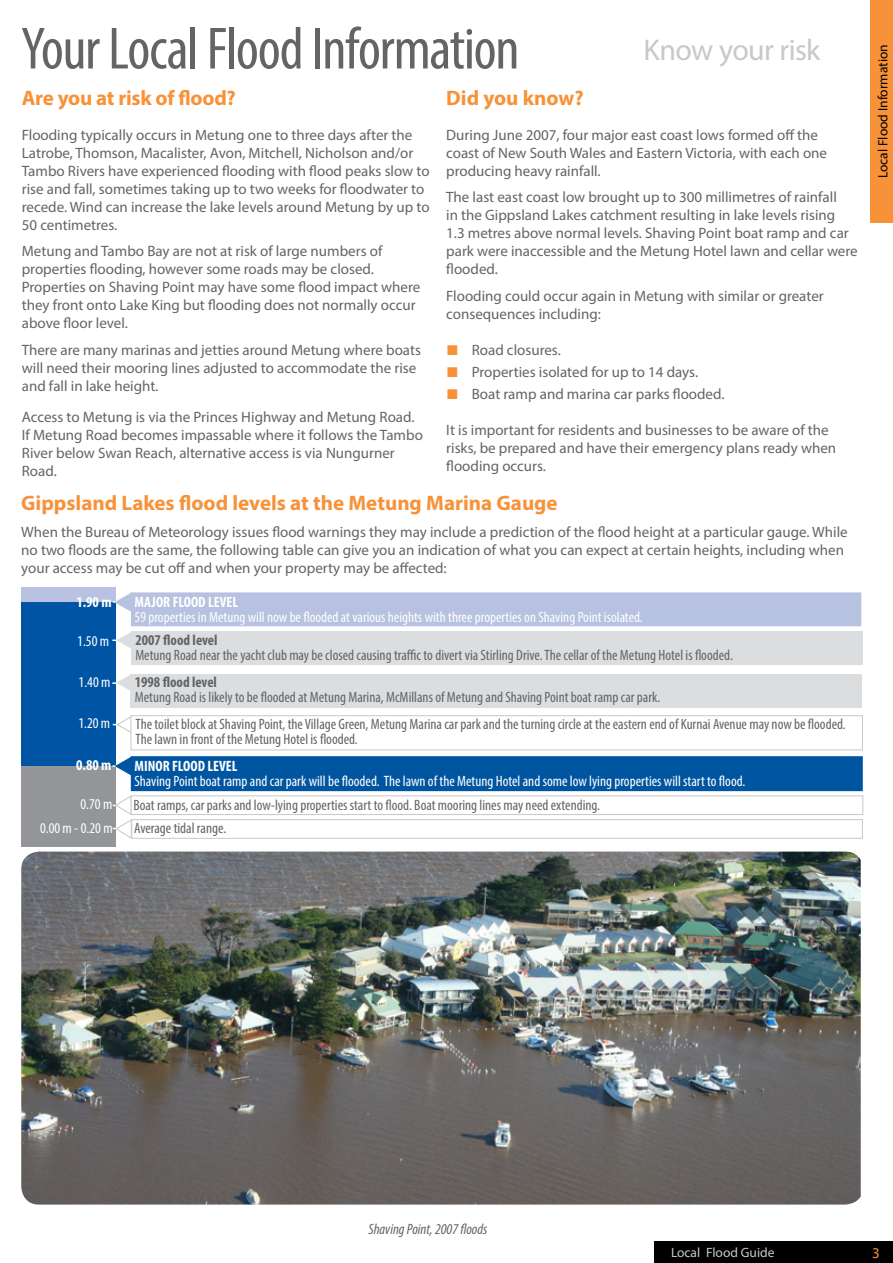
<style>
.page{position:relative;width:893px;height:1263px;background:#fff}
.page>*{position:absolute;margin:0;border:0;box-sizing:border-box;transform-origin:0 0}
.t1{font:condensed 60px "Myriad Pro";letter-spacing:-.02em;color:#636466}
.t2{font:30px "Myriad Pro";letter-spacing:-.025em;color:#c7c8ca}
.t3{font:700 21px "Myriad Pro";color:#f79239}
.t4{font:15px/18px "Myriad Pro";color:#636466}
.t5{font:condensed 15px/27.2px "Myriad Pro";color:#636466}
.t6{font:condensed 15px "Myriad Pro";color:#fff}
.t7{font:700 condensed 15px "Myriad Pro";color:#fff}
.t8{font:700 condensed 15px "Myriad Pro";color:#636466}
.t9{font:italic condensed 15px "Myriad Pro";color:#636466}
.t10{font:15px "Myriad Pro";color:#f79239}
.t11{font:13.5px "Myriad Pro";color:#000}
.t12{font:13.5px "Myriad Pro";color:#c7c8ca}
.s1{font-family:"Arial";font-size:21px;color:#f79239}
</style>
<div class="page">
<div style="left:871px;top:0;width:22px;height:223px;background:#f79239"></div>
<div style="left:22px;top:600px;width:94px;height:237px;background:#0054a4"></div>
<div style="left:654px;top:1241px;width:239px;height:22px;background:#000"></div>
<div style="left:131px;top:819px;width:732px;height:20px;border:1px solid #c7c8ca"></div>
<div style="left:132px;top:757px;width:730px;height:33px;background:#0055a1"></div>
<div style="left:131px;top:756px;width:732px;height:35px;border:2px solid #0054a4"></div>
<div style="left:21px;top:766px;width:95px;height:80px;background:#939598"></div>
<div style="left:131px;top:631px;width:731px;height:34px;background:#dcddde"></div>
<div style="left:131px;top:674px;width:731px;height:34px;background:#dcddde"></div>
<div style="left:131px;top:715px;width:732px;height:35px;border:1px solid #c7c8ca"></div>
<img style="left:21px;top:851px;width:840px;height:353px">
<div style="left:131px;top:795px;width:732px;height:20px;border:1px solid #c7c8ca"></div>
<div style="left:132px;top:593px;width:728px;height:33px;background:#b7c1e0"></div>
<div style="left:131px;top:592px;width:730px;height:34px;border:2px solid #b9c2e2"></div>
<div style="left:21px;top:587px;width:95px;height:15px;background:#b9c2e2"></div>
<svg style="left:112px;top:632px;width:19px;height:16px"></svg>
<svg style="left:112px;top:674px;width:19px;height:17px"></svg>
<svg style="left:113px;top:715px;width:20px;height:19px"></svg>
<svg style="left:112px;top:756px;width:21px;height:21px"></svg>
<svg style="left:113px;top:592px;width:20px;height:21px"></svg>
<svg style="left:113px;top:795px;width:19px;height:44px"></svg>
<h1 class="t1" style="left:21px;top:12px;width:500px">Your Local Flood Information</h1>
<h2 class="t2" style="left:643px;top:32px;width:178px">Know your risk</h2>
<h3 class="t3" style="left:22px;top:84px;width:215px">Are you at risk of flood?</h3>
<p class="t4" style="left:22px;top:125px;width:409px">Flooding typically occurs in Metung one to three days after the Latrobe, Thomson, Macalister, Avon, Mitchell, Nicholson and/or Tambo Rivers have experienced flooding with flood peaks slow to rise and fall, sometimes taking up to two weeks for floodwater to recede. Wind can increase the lake levels around Metung by up to 50 centimetres.</p>
<p class="t4" style="left:22px;top:242px;width:400px">Metung and Tambo Bay are not at risk of large numbers of properties flooding, however some roads may be closed.<br>Properties on Shaving Point may have some flood impact where they front onto Lake King but flooding does not normally occur above floor level.</p>
<p class="t4" style="left:22px;top:340px;width:401px">There are many marinas and jetties around Metung where boats will need their mooring lines adjusted to accommodate the rise and fall in lake height.</p>
<p class="t4" style="left:22px;top:407px;width:403px">Access to Metung is via the Princes Highway and Metung Road.<br>If Metung Road becomes impassable where it follows the Tambo River below Swan Reach, alternative access is via Nungurner Road.</p>
<h3 class="t3" style="left:21px;top:489px;width:538px">Gippsland Lakes flood levels at the Metung Marina Gauge</h3>
<p class="t4" style="left:21px;top:522px;width:828px">When the Bureau of Meteorology issues flood warnings they may include a prediction of the flood height at a particular gauge. While no two floods are the same, the following table can give you an indication of what you can expect at certain heights, including when your access may be cut off and when your property may be affected:</p>
<h3 class="t3" style="left:446px;top:84px;width:139px">Did you know?</h3>
<p class="t4" style="left:446px;top:125px;width:382px">During June 2007, four major east coast lows formed off the coast of New South Wales and Eastern Victoria, with each one producing heavy rainfall.</p>
<p class="t4" style="left:446px;top:188px;width:413px">The last east coast low brought up to 300 millimetres of rainfall<br>in the Gippsland Lakes catchment resulting in lake levels rising<br>1.3 metres above normal levels. Shaving Point boat ramp and car park were inaccessible and the Metung Hotel lawn and cellar were flooded.</p>
<p class="t4" style="left:446px;top:286px;width:379px">Flooding could occur again in Metung with similar or greater consequences including:</p>
<p class="t4" style="left:446px;top:340px;width:116px"><span class="s1">■</span> Road closures.</p>
<p class="t4" style="left:446px;top:363px;width:253px"><span class="s1">■</span> Properties isolated for up to 14 days.</p>
<p class="t4" style="left:446px;top:385px;width:280px"><span class="s1">■</span> Boat ramp and marina car parks flooded.</p>
<p class="t4" style="left:446px;top:421px;width:391px">It is important for residents and businesses to be aware of the risks, be prepared and have their emergency plans ready when flooding occurs.</p>
<p class="t7" style="left:76px;top:592px;width:37px">1.90 m</p>
<p class="t7" style="left:135px;top:593px;width:105px">MAJOR FLOOD LEVEL</p>
<p class="t6" style="left:135px;top:608px;width:510px">59 properties in Metung will now be flooded at various heights with three properties on Shaving Point isolated.</p>
<p class="t6" style="left:77px;top:631px;width:33px">1.50 m</p>
<p class="t6" style="left:79px;top:673px;width:33px">1.40 m</p>
<p class="t6" style="left:78px;top:714px;width:33px">1.20 m</p>
<p class="t8" style="left:135px;top:630px;width:84px">2007 flood level</p>
<p class="t5" style="left:135px;top:641px;width:599px">Metung Road near the yacht club may be closed causing traffic to divert via Stirling Drive. The cellar of the Metung Hotel is flooded.</p>
<p class="t8" style="left:135px;top:673px;width:84px">1998 flood level</p>
<p class="t5" style="left:135px;top:684px;width:712px">Metung Road is likely to be flooded at Metung Marina, McMillans of Metung and Shaving Point boat ramp car park.<br>The toilet block at Shaving Point, the Village Green, Metung Marina car park and the turning circle at the eastern end of Kurnai Avenue may now be flooded.</p>
<p class="t5" style="left:136px;top:726px;width:224px">The lawn in front of the Metung Hotel is flooded.</p>
<p class="t7" style="left:76px;top:756px;width:37px">0.80 m</p>
<p class="t7" style="left:134px;top:757px;width:105px">MINOR FLOOD LEVEL</p>
<p class="t6" style="left:134px;top:772px;width:612px">Shaving Point boat ramp and car park will be flooded. The lawn of the Metung Hotel and some low lying properties will start to flood.</p>
<p class="t6" style="left:80px;top:795px;width:33px">0.70 m</p>
<p class="t5" style="left:133px;top:791px;width:468px">Boat ramps, car parks and low-lying properties start to flood. Boat mooring lines may need extending.</p>
<p class="t6" style="left:40px;top:819px;width:74px">0.00 m - 0.20 m</p>
<p class="t5" style="left:134px;top:815px;width:94px">Average tidal range.</p>
<p class="t11" style="left:874px;top:178px;width:135px;rotate:-90deg">Local Flood Information</p>
<p class="t9" style="left:369px;top:1220px;width:120px">Shaving Point, 2007 floods</p>
<p class="t12" style="left:671px;top:1244px;width:105px">Local Flood Guide</p>
<p class="t10" style="left:872px;top:1243px;width:9px">3</p>
</div>
